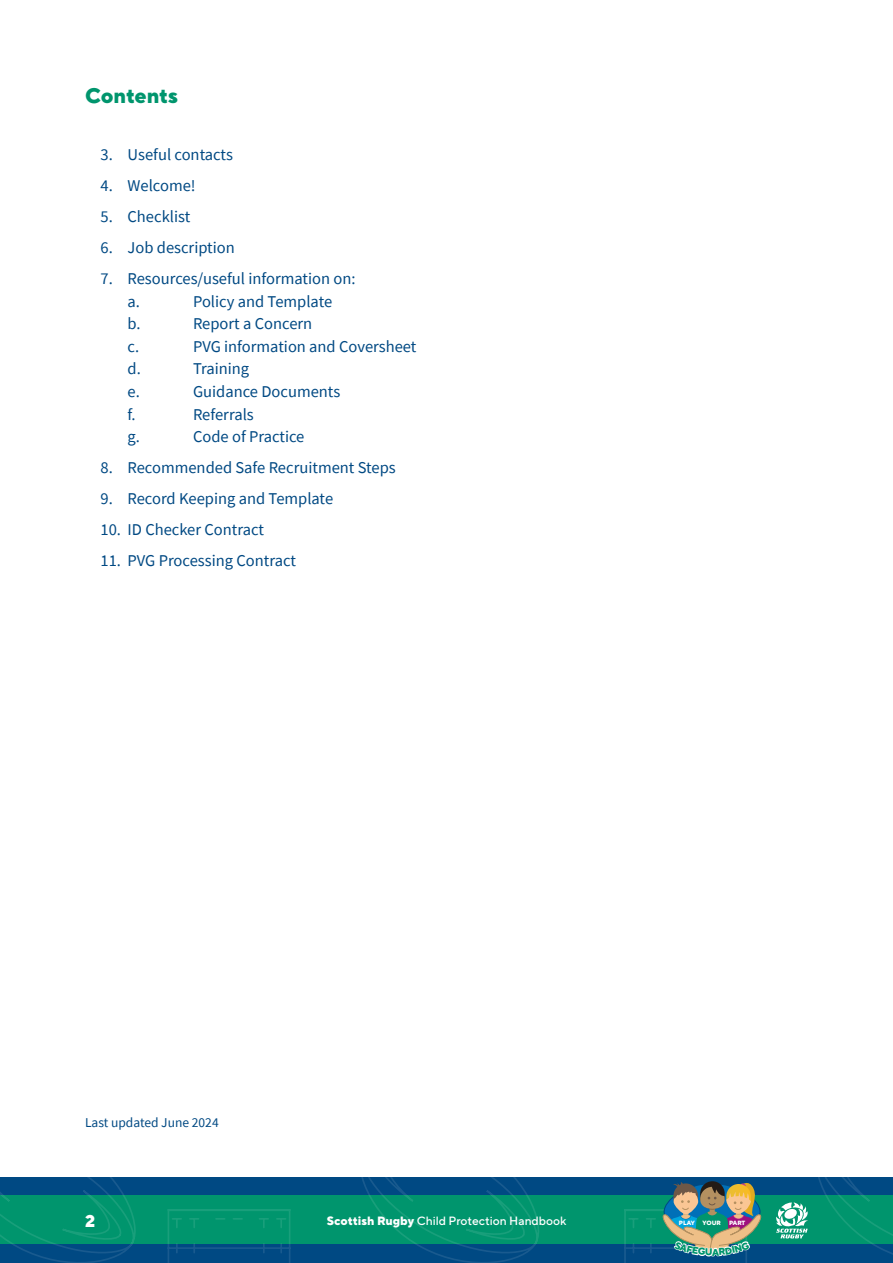
<style>
.page{position:relative;width:893px;height:1263px;background:#fff}
.page>*{position:absolute;margin:0;border:0;box-sizing:border-box;transform-origin:0 0}
.t1{font:800 21px "TT Norms Pro";letter-spacing:-.01em;color:#00956d}
.t2{font:800 16.95px "TT Norms Pro";color:#fff}
.t3{font:16.5px/22.5px "Source Sans Pro";color:#004983}
.t4{font:13.5px "Source Sans Pro";color:#004983}
.t5{font:500 12px "TT Norms Pro";color:#fff}
.t6{font:800 6.15px "TT Norms Pro";color:#fff}
.s1{font-weight:800}
</style>
<div class="page">
<svg style="left:0;top:1178px;width:893px;height:85px;background:#017477"></svg>
<svg style="left:776px;top:1202px;width:32px;height:36px"></svg>
<svg style="left:661px;top:1178px;width:102px;height:78px;background:#61847c"></svg>
<p class="t1" style="left:85px;top:80px;width:94px">Contents</p>
<p class="t3" style="left:101px;top:144px;width:134px">3. Useful contacts</p>
<p class="t3" style="left:101px;top:175px;width:97px">4. Welcome!</p>
<p class="t3" style="left:101px;top:206px;width:91px">5. Checklist</p>
<p class="t3" style="left:101px;top:237px;width:136px">6. Job description</p>
<p class="t3" style="left:128px;top:268px;width:230px;text-indent:-27px">7. Resources/useful information on: a.</p>
<p class="t3" style="left:193px;top:290px;width:141px">Policy and Template</p>
<p class="t3" style="left:128px;top:313px;width:15px">b.</p>
<p class="t3" style="left:193px;top:313px;width:121px">Report a Concern</p>
<p class="t3" style="left:128px;top:335px;width:13px">c.</p>
<p class="t3" style="left:193px;top:335px;width:225px">PVG information and Coversheet</p>
<p class="t3" style="left:128px;top:358px;width:15px">d.</p>
<p class="t3" style="left:193px;top:358px;width:58px">Training</p>
<p class="t3" style="left:128px;top:380px;width:14px">e.</p>
<p class="t3" style="left:193px;top:380px;width:149px">Guidance Documents</p>
<p class="t3" style="left:128px;top:403px;width:10px">f.</p>
<p class="t3" style="left:193px;top:403px;width:62px">Referrals</p>
<p class="t3" style="left:128px;top:425px;width:14px">g.</p>
<p class="t3" style="left:193px;top:425px;width:113px">Code of Practice</p>
<p class="t3" style="left:101px;top:456px;width:297px">8. Recommended Safe Recruitment Steps</p>
<p class="t3" style="left:101px;top:487px;width:234px">9. Record Keeping and Template</p>
<p class="t3" style="left:101px;top:518px;width:165px">10. ID Checker Contract</p>
<p class="t3" style="left:101px;top:549px;width:197px">11. PVG Processing Contract</p>
<p class="t4" style="left:85px;top:1114px;width:135px">Last updated June 2024</p>
<p class="t2" style="left:85px;top:1208px;width:12px">2</p>
<p class="t5" style="left:327px;top:1212px;width:241px"><span class="s1">Scottish Rugby</span> Child Protection Handbook</p>
<p class="t6" style="left:679px;top:1218px;width:17px">PLAY</p>
<p class="t6" style="left:703px;top:1218px;width:20px">YOUR</p>
<p class="t6" style="left:729px;top:1218px;width:18px">PART</p>
</div>
